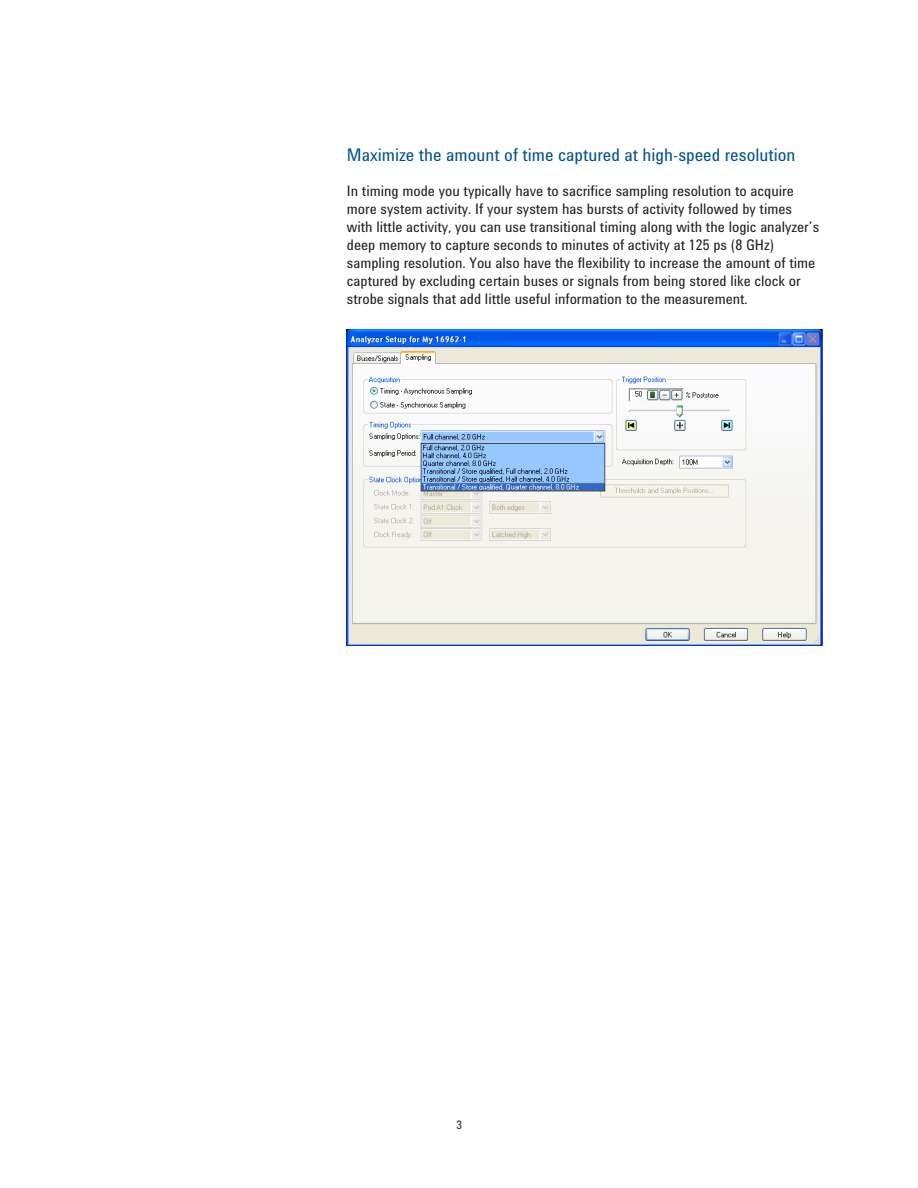
<style>
.page{position:relative;width:918px;height:1188px;background:#fff}
.page>*{position:absolute;margin:0;border:0;box-sizing:border-box;transform-origin:0 0}
.Header_2_-_Navy_Blue{font:18px "Agilent Condensed CFF";color:#00538d}
.Body_Text{font:15px/18px "Agilent Condensed CFF";color:#231f20}
.t1{font:12px "Agilent Condensed CFF";color:#231f20}
</style>
<div class="page">
<img style="left:347px;top:329px;width:475px;height:317px">
<p class="Header_2_-_Navy_Blue" style="left:347px;top:142px;width:450px">Maximize the amount of time captured at high-speed resolution</p>
<p class="Body_Text" style="left:347px;top:182px;width:474px">In timing mode you typically have to sacrifice sampling resolution to acquire more system activity. If your system has bursts of activity followed by times with little activity, you can use transitional timing along with the logic analyzer’s deep memory to capture seconds to minutes of activity at 125 ps (8 GHz) sampling resolution. You also have the flexibility to increase the amount of time captured by excluding certain buses or signals from being stored like clock or strobe signals that add little useful information to the measurement.</p>
<p class="t1" style="left:456px;top:1115px;width:7px">3</p>
</div>
